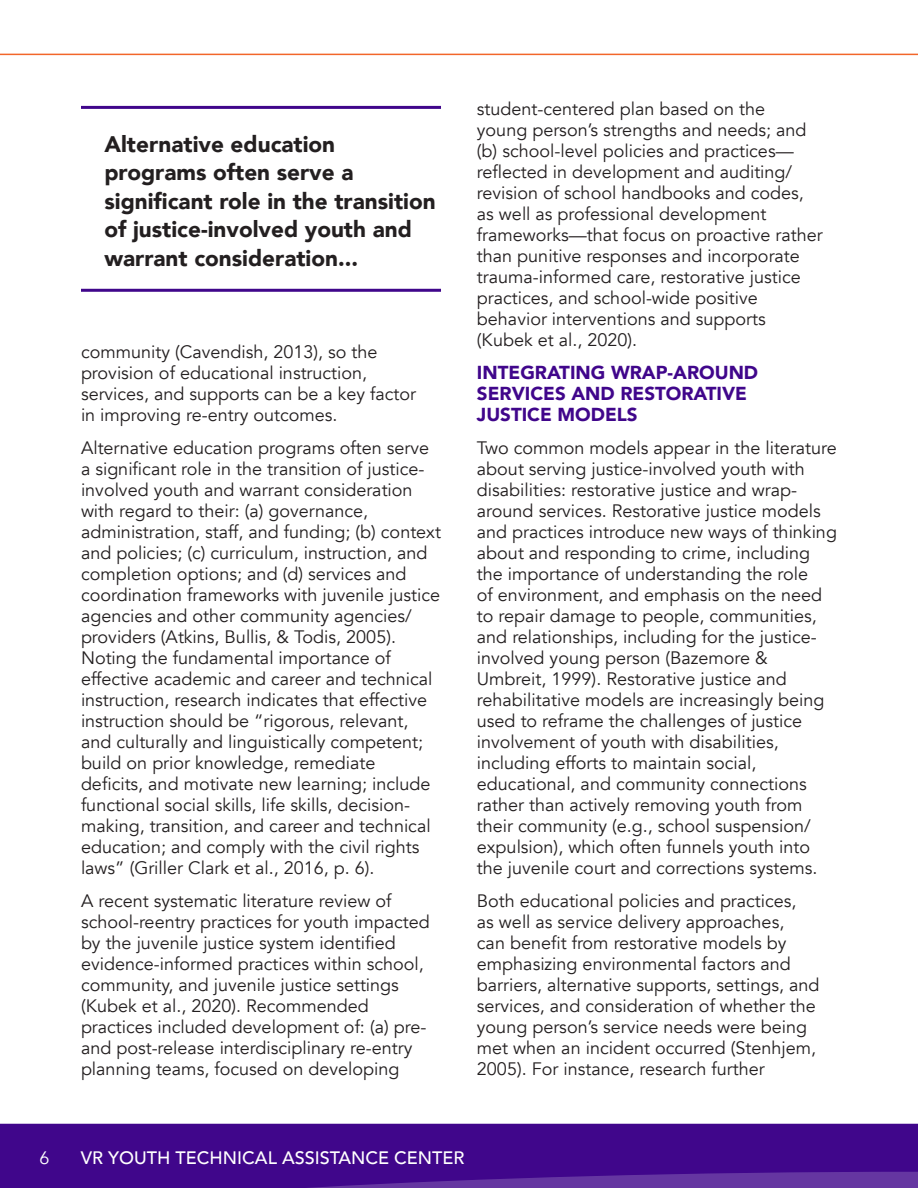
<style>
.page{position:relative;width:918px;height:1188px;background:#fff}
.page>*{position:absolute;margin:0;border:0;box-sizing:border-box;transform-origin:0 0}
.Heading_5{font:900 22.5px/28.5px "Avenir";color:#231f20}
.t1{font:900 18.75px/21px "Avenir";color:#40068b}
.t2{font:18px/21px "Avenir";color:#231f20}
.t3{font:500 18px "Avenir";color:#fff}
.t4{font:18px "Avenir";color:#fff}
</style>
<div class="page">
<hr style="left:0;top:54px;width:918px;height:1px;background:#f2662a">
<div style="left:0;top:1124px;width:918px;height:48px;background:#40068b"></div>
<svg style="left:0;top:1172px;width:918px;height:16px"></svg>
<hr style="left:81px;top:106px;width:360px;height:3px;background:#40068b">
<hr style="left:81px;top:289px;width:360px;height:3px;background:#40068b">
<h5 class="Heading_5" style="left:104px;top:129px;width:333px">Alternative education programs often serve a significant role in the transition of justice-involved youth and warrant consideration...</h5>
<p class="t2" style="left:81px;top:342px;width:337px">community (Cavendish, 2013), so the provision of educational instruction, services, and supports can be a key factor in improving re-entry outcomes.</p>
<p class="t2" style="left:81px;top:438px;width:361px">Alternative education programs often serve a significant role in the transition of justice&shy;involved youth and warrant consideration with regard to their: (a) governance, administration, staff, and funding; (b) context and policies; (c) curriculum, instruction, and completion options; and (d) services and coordination frameworks with juvenile justice agencies and other community agencies/ providers (Atkins, Bullis, &amp; Todis, 2005).<br>Noting the fundamental importance of effective academic and career and technical instruction, research indicates that effective instruction should be “rigorous, relevant, and culturally and linguistically competent; build on prior knowledge, remediate deficits, and motivate new learning; include functional social skills, life skills, decision&shy;making, transition, and career and technical education; and comply with the civil rights laws” (Griller Clark et al., 2016, p. 6).</p>
<p class="t2" style="left:81px;top:891px;width:350px">A recent systematic literature review of school-reentry practices for youth impacted by the juvenile justice system identified evidence-informed practices within school, community, and juvenile justice settings (Kubek et al., 2020). Recommended practices included development of: (a) pre&shy;and post-release interdisciplinary re-entry planning teams, focused on developing</p>
<p class="t2" style="left:477px;top:99px;width:347px">student-centered plan based on the<br>young person’s strengths and needs; and (b) school-level policies and practices— reflected in development and auditing/ revision of school handbooks and codes, as well as professional development frameworks—that focus on proactive rather than punitive responses and incorporate trauma-informed care, restorative justice practices, and school-wide positive behavior interventions and supports (Kubek et al., 2020).</p>
<p class="t1" style="left:477px;top:362px;width:283px">INTEGRATING WRAP-AROUND<br>SERVICES AND RESTORATIVE<br>JUSTICE MODELS</p>
<p class="t2" style="left:477px;top:438px;width:362px">Two common models appear in the literature about serving justice-involved youth with disabilities: restorative justice and wrap&shy;around services. Restorative justice models and practices introduce new ways of thinking about and responding to crime, including the importance of understanding the role<br>of environment, and emphasis on the need to repair damage to people, communities, and relationships, including for the justice&shy;involved young person (Bazemore &amp; Umbreit, 1999). Restorative justice and rehabilitative models are increasingly being used to reframe the challenges of justice involvement of youth with disabilities, including efforts to maintain social, educational, and community connections rather than actively removing youth from their community (e.g., school suspension/ expulsion), which often funnels youth into the juvenile court and corrections systems.</p>
<p class="t2" style="left:477px;top:891px;width:344px">Both educational policies and practices,<br>as well as service delivery approaches,<br>can benefit from restorative models by emphasizing environmental factors and barriers, alternative supports, settings, and services, and consideration of whether the young person’s service needs were being met when an incident occurred (Stenhjem, 2005). For instance, research further</p>
<p class="t4" style="left:39px;top:1147px;width:12px">6</p>
<p class="t3" style="left:81px;top:1142px;width:385px">VR YOUTH TECHNICAL ASSISTANCE CENTER</p>
</div>
